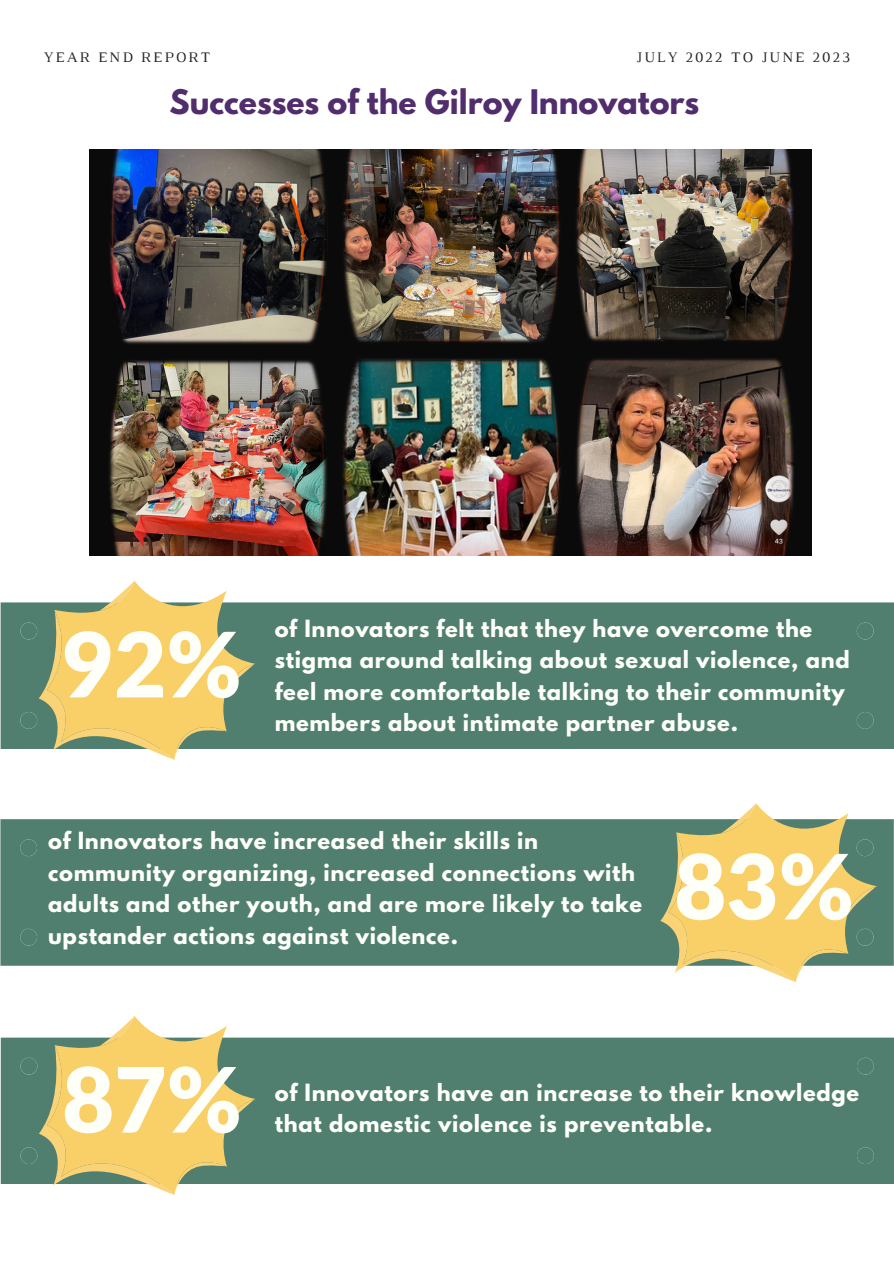
<style>
.page{position:relative;width:894px;height:1264px;background:#fff}
.page>*{position:absolute;margin:0;border:0;box-sizing:border-box;transform-origin:0 0}
.t1{font:900 90px "Lato Latin";color:#fffff9}
.t2{font:700 30px "League Spartan";color:#512d6d}
.t3{font:700 21px/31.5px "League Spartan";letter-spacing:.035em;color:#fffff9}
.t4{font:14.85px "Luthier";letter-spacing:.14em;color:#222}
</style>
<div class="page">
<div style="left:1px;top:602px;width:892px;height:147px;background:#507f70"></div>
<div style="left:20px;top:622px;width:17px;height:17px;background:#507f70;border-radius:50%"></div>
<div style="left:856px;top:622px;width:17px;height:17px;background:#507f70;border-radius:50%"></div>
<div style="left:856px;top:712px;width:17px;height:17px;background:#507f70;border-radius:50%"></div>
<div style="left:20px;top:712px;width:17px;height:17px;background:#507f70;border-radius:50%"></div>
<div style="left:0;top:819px;width:893px;height:146px;background:#507f70"></div>
<div style="left:20px;top:839px;width:17px;height:17px;background:#507f70;border-radius:50%"></div>
<div style="left:20px;top:928px;width:17px;height:17px;background:#507f70;border-radius:50%"></div>
<img style="left:89px;top:150px;width:722px;height:406px">
<svg style="left:39px;top:580px;width:216px;height:180px"></svg>
<svg style="left:660px;top:803px;width:216px;height:179px"></svg>
<div style="left:1px;top:1037px;width:892px;height:147px;background:#507f70"></div>
<div style="left:20px;top:1057px;width:17px;height:17px;background:#507f70;border-radius:50%"></div>
<div style="left:856px;top:1057px;width:17px;height:17px;background:#507f70;border-radius:50%"></div>
<div style="left:856px;top:1147px;width:17px;height:16px;background:#507f70;border-radius:50%"></div>
<div style="left:20px;top:1147px;width:17px;height:16px;background:#507f70;border-radius:50%"></div>
<svg style="left:39px;top:1016px;width:216px;height:179px"></svg>
<p class="t4" style="left:44px;top:52px;width:168px">YEAR END REPORT</p>
<p class="t4" style="left:636px;top:52px;width:215px">JULY 2022 TO JUNE 2023</p>
<p class="t2" style="left:169px;top:87px;width:531px">Successes of the Gilroy Innovators</p>
<p class="t1" style="left:62px;top:625px;width:181px">92%</p>
<h1 class="t3" style="left:274px;top:615px;width:576px">of Innovators felt that they have overcome the stigma around talking about sexual violence, and feel more comfortable talking to their community members about intimate partner abuse.</h1>
<p class="t3" style="left:48px;top:827px;width:595px">of Innovators have increased their skills in community organizing, increased connections with adults and other youth, and are more likely to take upstander actions against violence.</p>
<h3 class="t1" style="left:674px;top:847px;width:181px">83%</h3>
<h1 class="t1" style="left:62px;top:1060px;width:181px">87%</h1>
<h3 class="t3" style="left:275px;top:1079px;width:585px">of Innovators have an increase to their knowledge that domestic violence is preventable.</h3>
</div>
